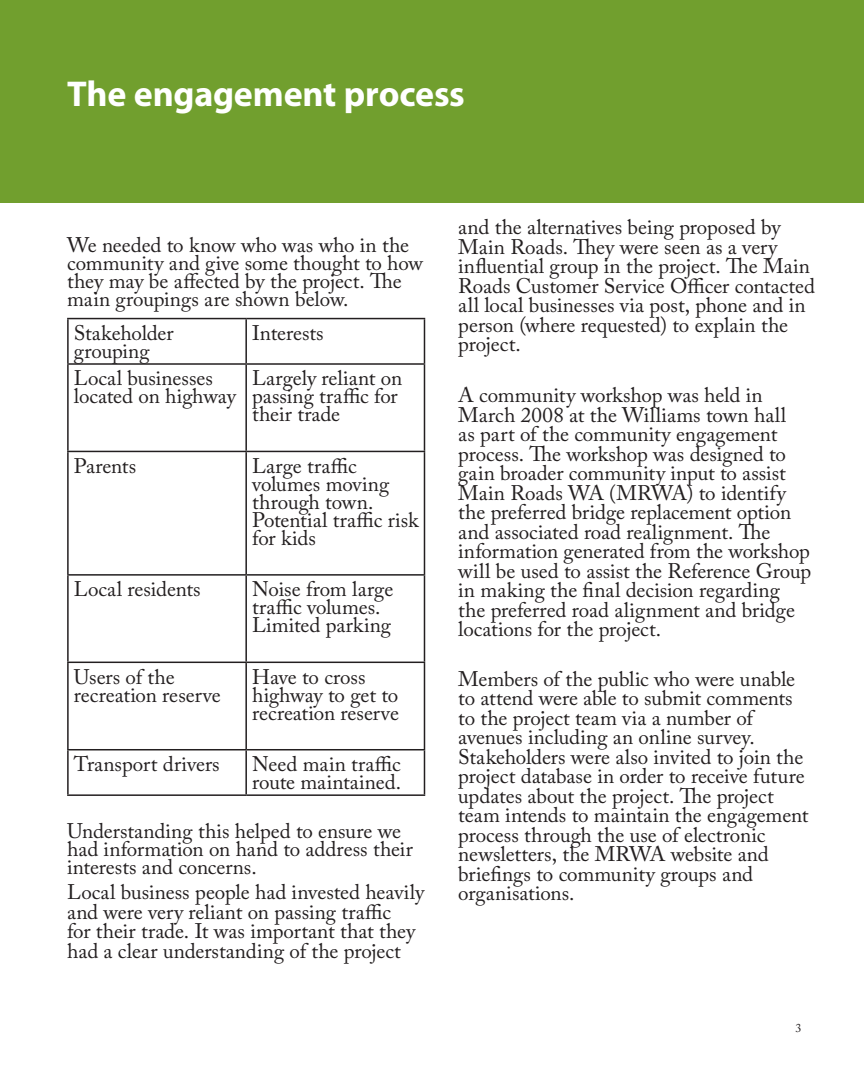
<style>
.page{position:relative;width:864px;height:1080px;background:#fff}
.page>*{position:absolute;margin:0;border:0;box-sizing:border-box;transform-origin:0 0}
.Section_spread_title{font:700 36px "Myriad Pro";letter-spacing:-.005em;color:#fff}
.Main_Body{font:21px/19.5px "Adobe Caslon Pro";letter-spacing:-.005em;color:#231f20}
.t1{font:12px "Adobe Caslon Pro";color:#231f20}
</style>
<div class="page">
<div style="left:0;top:0;width:863px;height:202px;background:#719f2e"></div>
<hr style="left:67px;top:318px;width:179px;height:1px;background:#231f20">
<hr style="left:67px;top:319px;width:2px;height:44px;background:#231f20">
<hr style="left:246px;top:318px;width:179px;height:1px;background:#231f20">
<hr style="left:245px;top:319px;width:2px;height:44px;background:#231f20">
<hr style="left:423px;top:319px;width:2px;height:44px;background:#231f20">
<hr style="left:67px;top:363px;width:179px;height:2px;background:#231f20">
<hr style="left:67px;top:365px;width:2px;height:86px;background:#231f20">
<hr style="left:246px;top:363px;width:179px;height:2px;background:#231f20">
<hr style="left:245px;top:365px;width:2px;height:86px;background:#231f20">
<hr style="left:423px;top:365px;width:2px;height:86px;background:#231f20">
<hr style="left:67px;top:451px;width:179px;height:1px;background:#231f20">
<hr style="left:67px;top:452px;width:2px;height:122px;background:#231f20">
<hr style="left:246px;top:451px;width:179px;height:1px;background:#231f20">
<hr style="left:245px;top:452px;width:2px;height:122px;background:#231f20">
<hr style="left:423px;top:452px;width:2px;height:122px;background:#231f20">
<hr style="left:67px;top:574px;width:179px;height:2px;background:#231f20">
<hr style="left:67px;top:576px;width:2px;height:86px;background:#231f20">
<hr style="left:246px;top:574px;width:179px;height:2px;background:#231f20">
<hr style="left:245px;top:576px;width:2px;height:86px;background:#231f20">
<hr style="left:423px;top:576px;width:2px;height:86px;background:#231f20">
<hr style="left:67px;top:662px;width:179px;height:1px;background:#231f20">
<hr style="left:67px;top:663px;width:2px;height:86px;background:#231f20">
<hr style="left:246px;top:662px;width:179px;height:1px;background:#231f20">
<hr style="left:245px;top:663px;width:2px;height:86px;background:#231f20">
<hr style="left:423px;top:663px;width:2px;height:86px;background:#231f20">
<hr style="left:67px;top:749px;width:179px;height:1px;background:#231f20">
<hr style="left:67px;top:750px;width:2px;height:44px;background:#231f20">
<hr style="left:246px;top:749px;width:179px;height:1px;background:#231f20">
<hr style="left:245px;top:750px;width:2px;height:44px;background:#231f20">
<hr style="left:423px;top:750px;width:2px;height:44px;background:#231f20">
<hr style="left:67px;top:794px;width:179px;height:2px;background:#231f20">
<hr style="left:246px;top:794px;width:179px;height:2px;background:#231f20">
<p class="Section_spread_title" style="left:67px;top:70px;width:399px">The engagement process</p>
<p class="Main_Body" style="left:67px;top:236px;width:357px;line-height:18px">We needed to know who was who in the community and give some thought to how they may be affected by the project. The main groupings are shown below.</p>
<p class="Main_Body" style="left:74px;top:324px;width:101px;line-height:18px">Stakeholder grouping</p>
<p class="Main_Body" style="left:252px;top:323px;width:73px">Interests</p>
<p class="Main_Body" style="left:74px;top:369px;width:163px;line-height:18px">Local businesses located on highway</p>
<p class="Main_Body" style="left:252px;top:369px;width:151px;line-height:18px">Largely reliant on passing traffic for their trade</p>
<p class="Main_Body" style="left:74px;top:456px;width:64px">Parents</p>
<p class="Main_Body" style="left:252px;top:457px;width:168px;line-height:18px">Large traffic volumes moving through town.<br>Potential traffic risk for kids</p>
<p class="Main_Body" style="left:74px;top:579px;width:128px">Local residents</p>
<p class="Main_Body" style="left:252px;top:580px;width:143px;line-height:18px">Noise from large traffic volumes.<br>Limited parking</p>
<p class="Main_Body" style="left:74px;top:667px;width:148px;line-height:18px">Users of the recreation reserve</p>
<p class="Main_Body" style="left:252px;top:667px;width:148px;line-height:18px">Have to cross highway to get to recreation reserve</p>
<p class="Main_Body" style="left:74px;top:754px;width:147px">Transport drivers</p>
<p class="Main_Body" style="left:252px;top:755px;width:150px;line-height:18px">Need main traffic route maintained.</p>
<p class="Main_Body" style="left:67px;top:822px;width:347px;line-height:18px">Understanding this helped to ensure we had information on hand to address their interests and concerns.</p>
<p class="Main_Body" style="left:67px;top:882px;width:358px">Local business people had invested heavily and were very reliant on passing traffic<br>for their trade. It was important that they had a clear understanding of the project</p>
<p class="Main_Body" style="left:458px;top:217px;width:358px">and the alternatives being proposed by Main Roads. They were seen as a very influential group in the project. The Main Roads Customer Service Officer contacted all local businesses via post, phone and in person (where requested) to explain the project.</p>
<p class="Main_Body" style="left:458px;top:385px;width:354px">A community workshop was held in March 2008 at the Williams town hall<br>as part of the community engagement process. The workshop was designed to gain broader community input to assist Main Roads WA (MRWA) to identify the preferred bridge replacement option and associated road realignment. The information generated from the workshop will be used to assist the Reference Group in making the final decision regarding the preferred road alignment and bridge locations for the project.</p>
<p class="Main_Body" style="left:458px;top:669px;width:351px">Members of the public who were unable to attend were able to submit comments to the project team via a number of avenues including an online survey.<br>Stakeholders were also invited to join the project database in order to receive future updates about the project. The project team intends to maintain the engagement process through the use of electronic newsletters, the MRWA website and briefings to community groups and organisations.</p>
<p class="t1" style="left:795px;top:1021px;width:7px">3</p>
</div>
